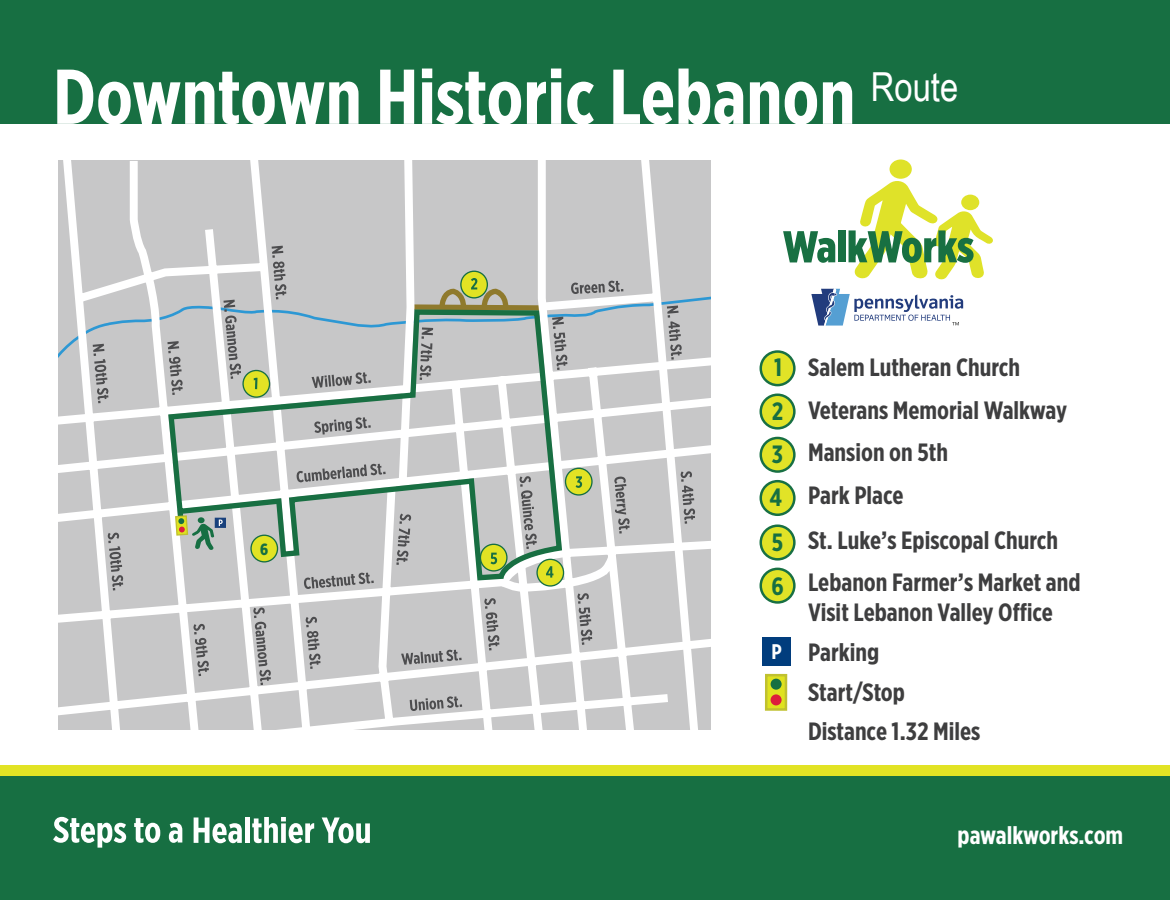
<style>
.page{position:relative;width:1170px;height:900px;background:#fff}
.page>*{position:absolute;margin:0;border:0;box-sizing:border-box;transform-origin:0 0}
.t1{font:700 77.5px "Gotham X Narrow";color:#fff}
.t2{font:40px "Arial Narrow";color:#fff}
.t3{font:700 25px/42.5px "Gotham X Narrow";color:#3e3e3f}
.t4{font:700 25px "Gotham X Narrow";color:#fff}
.t5{font:700 25px/43.8px "Gotham X Narrow";color:#176f42;text-align:justify}
.t6{font:700 21.25px "Gotham X Narrow";color:#fff}
.t7{font:900 16.25px "Gotham X Narrow";color:#176f43}
</style>
<div class="page">
<div style="left:0;top:0;width:1170px;height:124px;background:#176f42"></div>
<div style="left:0;top:765px;width:1170px;height:135px;background:#e2e324"></div>
<div style="left:0;top:776px;width:1170px;height:124px;background:#176f42"></div>
<svg style="left:53px;top:817px;width:73px;height:31px"></svg>
<svg style="left:134px;top:818px;width:26px;height:25px"></svg>
<svg style="left:169px;top:823px;width:13px;height:20px"></svg>
<svg style="left:194px;top:817px;width:48px;height:26px"></svg>
<div style="left:245px;top:817px;width:5px;height:26px;background:#fff"></div>
<svg style="left:252px;top:817px;width:62px;height:26px"></svg>
<svg style="left:322px;top:817px;width:48px;height:26px"></svg>
<div style="left:761px;top:352px;width:33px;height:33px;background:#e1e327;border-radius:50%"></div>
<div style="left:760px;top:350px;width:36px;height:36px;border:2px solid #187043;border-radius:50%"></div>
<div style="left:761px;top:395px;width:33px;height:33px;background:#e1e327;border-radius:50%"></div>
<div style="left:760px;top:394px;width:36px;height:36px;border:2px solid #187043;border-radius:50%"></div>
<div style="left:761px;top:438px;width:33px;height:34px;background:#e1e327;border-radius:50%"></div>
<div style="left:760px;top:437px;width:36px;height:36px;border:2px solid #187043;border-radius:50%"></div>
<div style="left:761px;top:481px;width:33px;height:34px;background:#e1e327;border-radius:50%"></div>
<div style="left:760px;top:480px;width:36px;height:36px;border:2px solid #187043;border-radius:50%"></div>
<div style="left:761px;top:526px;width:33px;height:33px;background:#e1e327;border-radius:50%"></div>
<div style="left:760px;top:524px;width:36px;height:37px;border:2px solid #187043;border-radius:50%"></div>
<div style="left:761px;top:569px;width:33px;height:33px;background:#e1e327;border-radius:50%"></div>
<div style="left:760px;top:568px;width:36px;height:36px;border:2px solid #187043;border-radius:50%"></div>
<svg style="left:58px;top:160px;width:653px;height:570px"></svg>
<svg style="left:410px;top:696px;width:52px;height:15px"></svg>
<svg style="left:304px;top:583px;width:70px;height:6px"></svg>
<svg style="left:401px;top:650px;width:61px;height:15px"></svg>
<svg style="left:193px;top:624px;width:16px;height:52px"></svg>
<svg style="left:306px;top:617px;width:15px;height:52px"></svg>
<svg style="left:108px;top:532px;width:15px;height:58px"></svg>
<svg style="left:253px;top:607px;width:18px;height:78px"></svg>
<svg style="left:533px;top:160px;width:170px;height:570px"></svg>
<svg style="left:272px;top:246px;width:14px;height:53px"></svg>
<svg style="left:565px;top:317px;width:2px;height:53px"></svg>
<svg style="left:667px;top:306px;width:15px;height:54px"></svg>
<svg style="left:93px;top:344px;width:15px;height:59px"></svg>
<svg style="left:223px;top:300px;width:18px;height:7px"></svg>
<svg style="left:165px;top:307px;width:400px;height:276px"></svg>
<div style="left:215px;top:518px;width:11px;height:10px;background:#19417c"></div>
<svg style="left:174px;top:515px;width:49px;height:35px;background:#a2b39c"></svg>
<div style="left:243px;top:370px;width:27px;height:27px;background:#e2e324;border-radius:50%"></div>
<div style="left:242px;top:370px;width:28px;height:28px;border:1px solid #176f43;border-radius:50%"></div>
<svg style="left:254px;top:378px;width:4px;height:11px"></svg>
<svg style="left:461px;top:271px;width:26px;height:27px"></svg>
<div style="left:460px;top:271px;width:28px;height:28px;border:1px solid #176f43;border-radius:50%"></div>
<svg style="left:409px;top:278px;width:136px;height:35px;background:#afb491"></svg>
<svg style="left:566px;top:468px;width:26px;height:27px"></svg>
<div style="left:565px;top:468px;width:28px;height:28px;border:1px solid #176f43;border-radius:50%"></div>
<div style="left:251px;top:535px;width:27px;height:27px;background:#e2e324;border-radius:50%"></div>
<div style="left:250px;top:535px;width:28px;height:28px;border:1px solid #176f43;border-radius:50%"></div>
<svg style="left:480px;top:544px;width:27px;height:27px"></svg>
<div style="left:480px;top:544px;width:28px;height:28px;border:1px solid #176f43;border-radius:50%"></div>
<svg style="left:484px;top:476px;width:108px;height:174px"></svg>
<div style="left:762px;top:637px;width:28px;height:29px;background:#013d7d"></div>
<div style="left:766px;top:675px;width:20px;height:35px;background:#dfe21f"></div>
<div style="left:765px;top:674px;width:22px;height:37px;border:2px solid #c0c130"></div>
<div style="left:771px;top:679px;width:11px;height:11px;background:#176f42;border-radius:50%"></div>
<div style="left:771px;top:694px;width:11px;height:11px;background:#dd1d3c;border-radius:50%"></div>
<div style="left:890px;top:159px;width:22px;height:20px;background:#dfe229;border-radius:50%"></div>
<svg style="left:783px;top:231px;width:52px;height:32px"></svg>
<div style="left:838px;top:230px;width:7px;height:32px;background:#187042"></div>
<svg style="left:849px;top:181px;width:144px;height:98px"></svg>
<svg style="left:811px;top:289px;width:152px;height:37px"></svg>
<h1 class="t1" style="left:53px;top:49px;width:804px">Downtown Historic Lebanon</h1>
<h2 class="t2" style="left:871px;top:58px;width:89px">Route</h2>
<p class="t7" style="left:260px;top:539px;width:10px">6</p>
<p class="t5" style="left:769px;top:346px;width:16px">1<br>2<br>3<br>4<br>5<br>6</p>
<p class="t6" style="left:771px;top:638px;width:12px">P</p>
<p class="t3" style="left:808px;top:346px;width:261px">Salem Lutheran Church<br>Veterans Memorial Walkway<br>Mansion on 5th<br>Park Place</p>
<p class="t3" style="left:808px;top:519px;width:274px">St. Luke’s Episcopal Church<br>Lebanon Farmer’s Market and</p>
<p class="t3" style="left:808px;top:592px;width:246px;line-height:40px">Visit Lebanon Valley Office<br>Parking<br>Start/Stop</p>
<p class="t3" style="left:808px;top:709px;width:174px">Distance 1.32 Miles</p>
<p class="t4" style="left:958px;top:820px;width:167px">pawalkworks.com</p>
</div>
